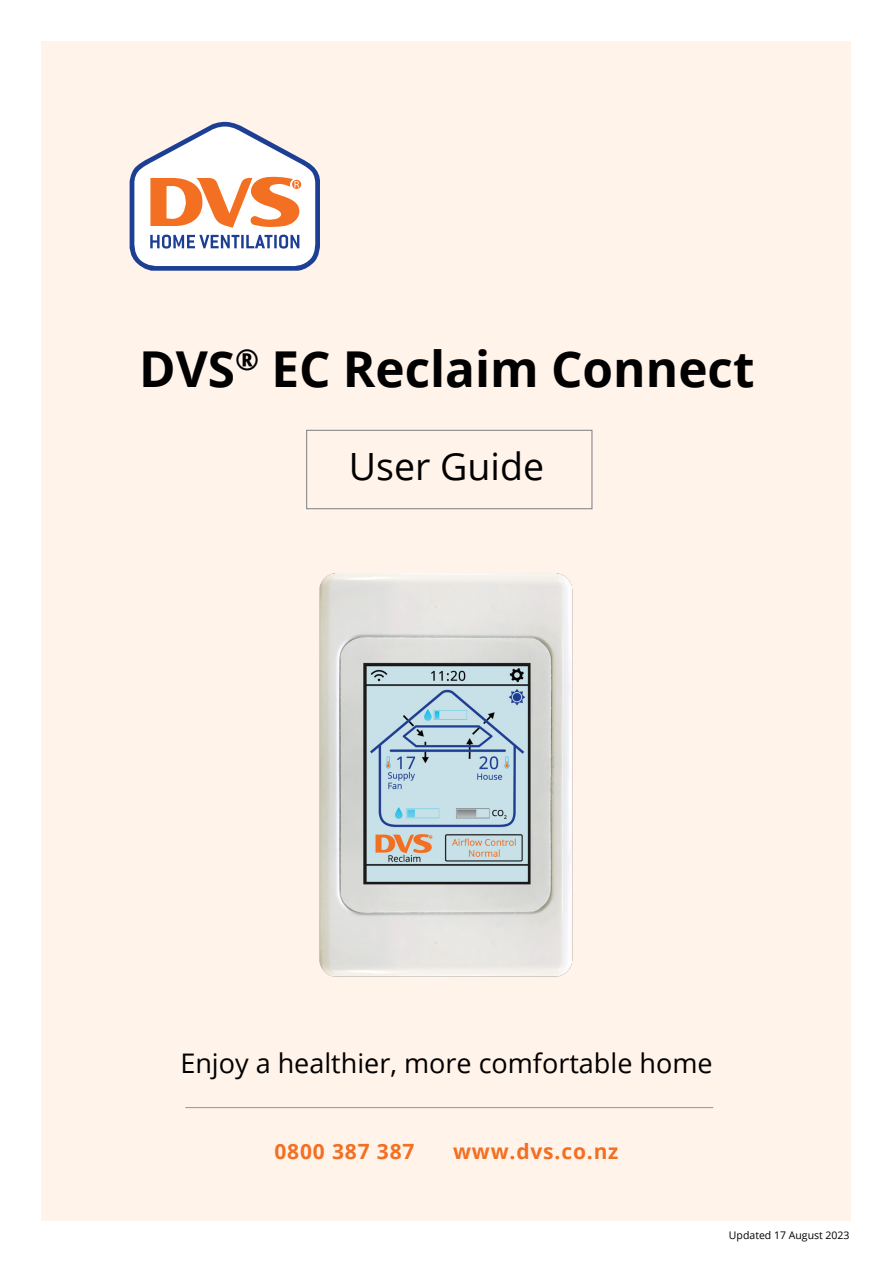
<style>
.page{position:relative;width:893px;height:1263px;background:#fff}
.page>*{position:absolute;margin:0;border:0;box-sizing:border-box;transform-origin:0 0}
.t1{font:700 49.5px "Open Sans";color:#000}
.t2{font:37.5px "Open Sans";color:#000}
.t3{font:27px "Open Sans";color:#000}
.t4{font:700 21px "Open Sans";letter-spacing:.04em;color:#f36f21}
.t5{font:10.5px "Open Sans";color:#000}
</style>
<div class="page">
<div style="left:42px;top:42px;width:809px;height:1179px;background:#fff3ea"></div>
<svg style="left:130px;top:122px;width:190px;height:149px"></svg>
<img style="left:319px;top:573px;width:254px;height:404px">
<div style="left:306px;top:430px;width:286px;height:79px;border:1px solid #808285"></div>
<hr style="left:185px;top:1107px;width:528px;height:1px;background:#939598">
<p class="t1" style="left:139px;top:334px;width:617px">DVS<sup>®</sup> EC Reclaim Connect</p>
<p class="t2" style="left:349px;top:441px;width:197px">User Guide</p>
<p class="t3" style="left:180px;top:1044px;width:534px">Enjoy a healthier, more comfortable home</p>
<p class="t4" style="left:274px;top:1136px;width:142px">0800 387 387</p>
<p class="t4" style="left:453px;top:1136px;width:167px">www.dvs.co.nz</p>
<p class="t5" style="left:729px;top:1228px;width:122px">Updated 17 August 2023</p>
</div>
